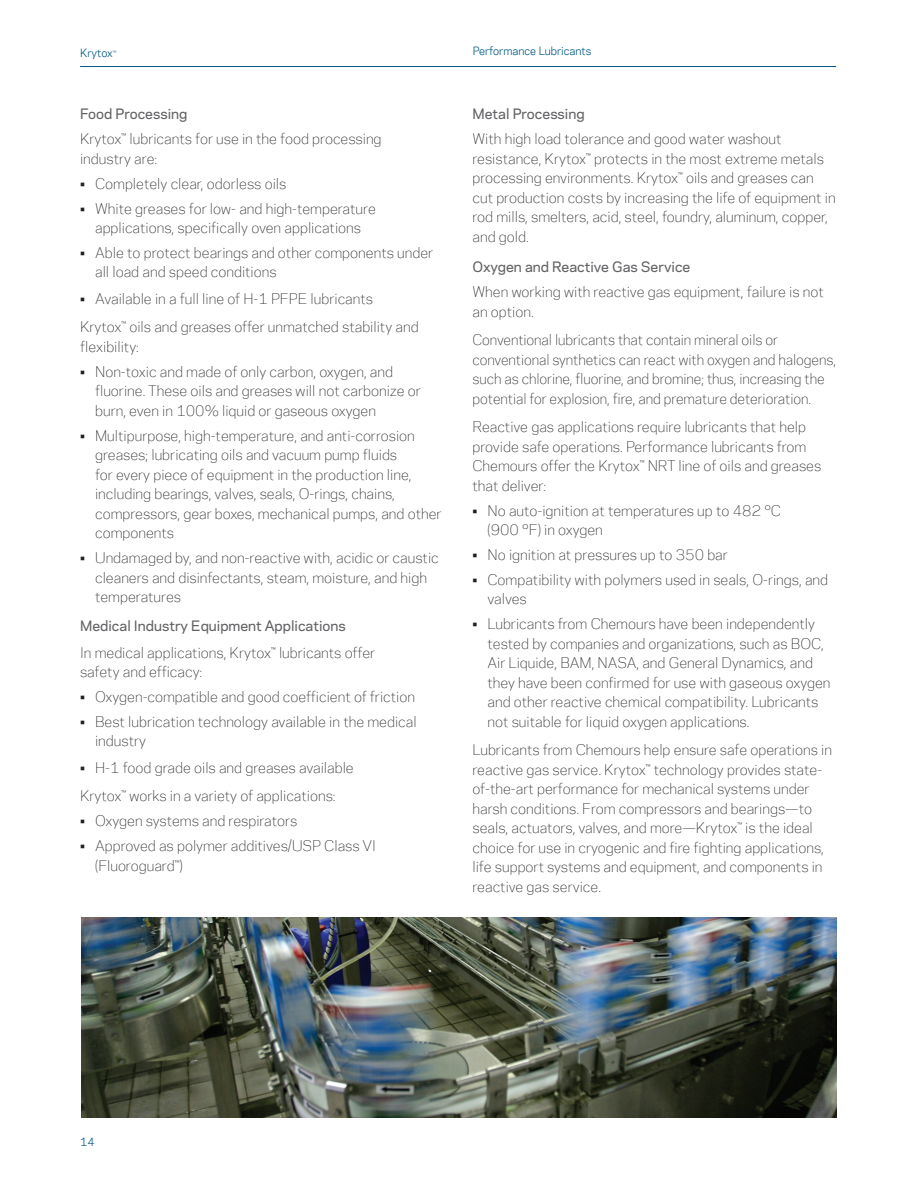
<style>
.page{position:relative;width:918px;height:1188px;background:#fff}
.page>*{position:absolute;margin:0;border:0;box-sizing:border-box;transform-origin:0 0}
.t1{font:300 13.5px/19.5px "Chemours Sans";color:#231f20}
.t2{font:500 13.5px "Chemours Sans";color:#636366}
.t3{font:10.5px "Chemours Sans";color:#005982}
.s1{font-size:6.9px}
.s2{font-weight:500;color:#636366}
</style>
<div class="page">
<hr style="left:80px;top:66px;width:756px;height:1px;background:#005982">
<img style="left:81px;top:917px;width:756px;height:200px">
<p class="t3" style="left:80px;top:45px;width:38px">Krytox<span class="s1">™</span></p>
<p class="t3" style="left:473px;top:44px;width:120px">Performance Lubricants</p>
<p class="t1" style="left:80px;top:100px;width:303px;line-height:25.5px"><span class="s2">Food Processing<br></span>Krytox<sup>™</sup> lubricants for use in the food processing</p>
<p class="t1" style="left:80px;top:148px;width:79px">industry are:</p>
<p class="t1" style="left:80px;top:173px;width:208px">• Completely clear, odorless oils</p>
<p class="t1" style="left:80px;top:198px;width:297px;text-align:center">• White greases for low- and high-temperature applications, specifically oven applications</p>
<p class="t1" style="left:95px;top:242px;width:340px;text-indent:-15px">• Able to protect bearings and other components under all load and speed conditions</p>
<p class="t1" style="left:80px;top:284px;width:340px;line-height:28.5px">• Available in a full line of H-1 PFPE lubricants<br>Krytox<sup>™</sup> oils and greases offer unmatched stability and</p>
<p class="t1" style="left:80px;top:336px;width:60px">flexibility:</p>
<p class="t1" style="left:95px;top:361px;width:327px;text-indent:-15px">• Non-toxic and made of only carbon, oxygen, and fluorine. These oils and greases will not carbonize or burn, even in 100% liquid or gaseous oxygen</p>
<p class="t1" style="left:95px;top:425px;width:348px;text-indent:-15px">• Multipurpose, high-temperature, and anti-corrosion greases; lubricating oils and vacuum pump fluids<br>for every piece of equipment in the production line, including bearings, valves, seals, O-rings, chains, compressors, gear boxes, mechanical pumps, and other components</p>
<p class="t1" style="left:95px;top:547px;width:345px;text-indent:-15px">• Undamaged by, and non-reactive with, acidic or caustic cleaners and disinfectants, steam, moisture, and high temperatures</p>
<p class="t1" style="left:80px;top:611px;width:297px;line-height:27px"><span class="s2">Medical Industry Equipment Applications<br></span>In medical applications, Krytox<sup>™</sup> lubricants offer</p>
<p class="t1" style="left:80px;top:661px;width:124px">safety and efficacy:</p>
<p class="t1" style="left:80px;top:686px;width:336px">• Oxygen-compatible and good coefficient of friction</p>
<p class="t1" style="left:95px;top:711px;width:323px;text-indent:-15px">• Best lubrication technology available in the medical industry</p>
<p class="t1" style="left:80px;top:753px;width:275px;line-height:28.5px">• H-1 food grade oils and greases available<br>Krytox<sup>™</sup> works in a variety of applications:</p>
<p class="t1" style="left:80px;top:811px;width:219px">• Oxygen systems and respirators</p>
<p class="t1" style="left:95px;top:835px;width:282px;text-indent:-15px">• Approved as polymer additives/USP Class VI (Fluoroguard<sup>™</sup>)</p>
<p class="t2" style="left:473px;top:103px;width:114px">Metal Processing</p>
<p class="t1" style="left:472px;top:129px;width:365px">With high load tolerance and good water washout resistance, Krytox<sup>™</sup> protects in the most extreme metals processing environments. Krytox<sup>™</sup> oils and greases can cut production costs by increasing the life of equipment in rod mills, smelters, acid, steel, foundry, aluminum, copper, and gold.</p>
<p class="t2" style="left:472px;top:256px;width:220px">Oxygen and Reactive Gas Service</p>
<p class="t1" style="left:472px;top:282px;width:353px">When working with reactive gas equipment, failure is not an option.</p>
<p class="t1" style="left:472px;top:330px;width:365px">Conventional lubricants that contain mineral oils or conventional synthetics can react with oxygen and halogens, such as chlorine, fluorine, and bromine; thus, increasing the potential for explosion, fire, and premature deterioration.</p>
<p class="t1" style="left:472px;top:417px;width:350px">Reactive gas applications require lubricants that help provide safe operations. Performance lubricants from Chemours offer the Krytox<sup>™</sup> NRT line of oils and greases that deliver:</p>
<p class="t1" style="left:487px;top:500px;width:295px;text-indent:-15px">• No auto-ignition at temperatures up to 482 °C (900 °F) in oxygen</p>
<p class="t1" style="left:472px;top:544px;width:257px">• No ignition at pressures up to 350 bar</p>
<p class="t1" style="left:487px;top:569px;width:342px;text-indent:-15px">• Compatibility with polymers used in seals, O-rings, and valves</p>
<p class="t1" style="left:487px;top:614px;width:345px;text-indent:-15px">• Lubricants from Chemours have been independently tested by companies and organizations, such as BOC, Air Liquide, BAM, NASA, and General Dynamics, and they have been confirmed for use with gaseous oxygen and other reactive chemical compatibility. Lubricants not suitable for liquid oxygen applications.</p>
<p class="t1" style="left:472px;top:740px;width:361px">Lubricants from Chemours help ensure safe operations in reactive gas service. Krytox<sup>™</sup> technology provides state&shy;of-the-art performance for mechanical systems under harsh conditions. From compressors and bearings—to seals, actuators, valves, and more—Krytox<sup>™</sup> is the ideal choice for use in cryogenic and fire fighting applications, life support systems and equipment, and components in reactive gas service.</p>
<p class="t3" style="left:80px;top:1135px;width:16px">14</p>
</div>
